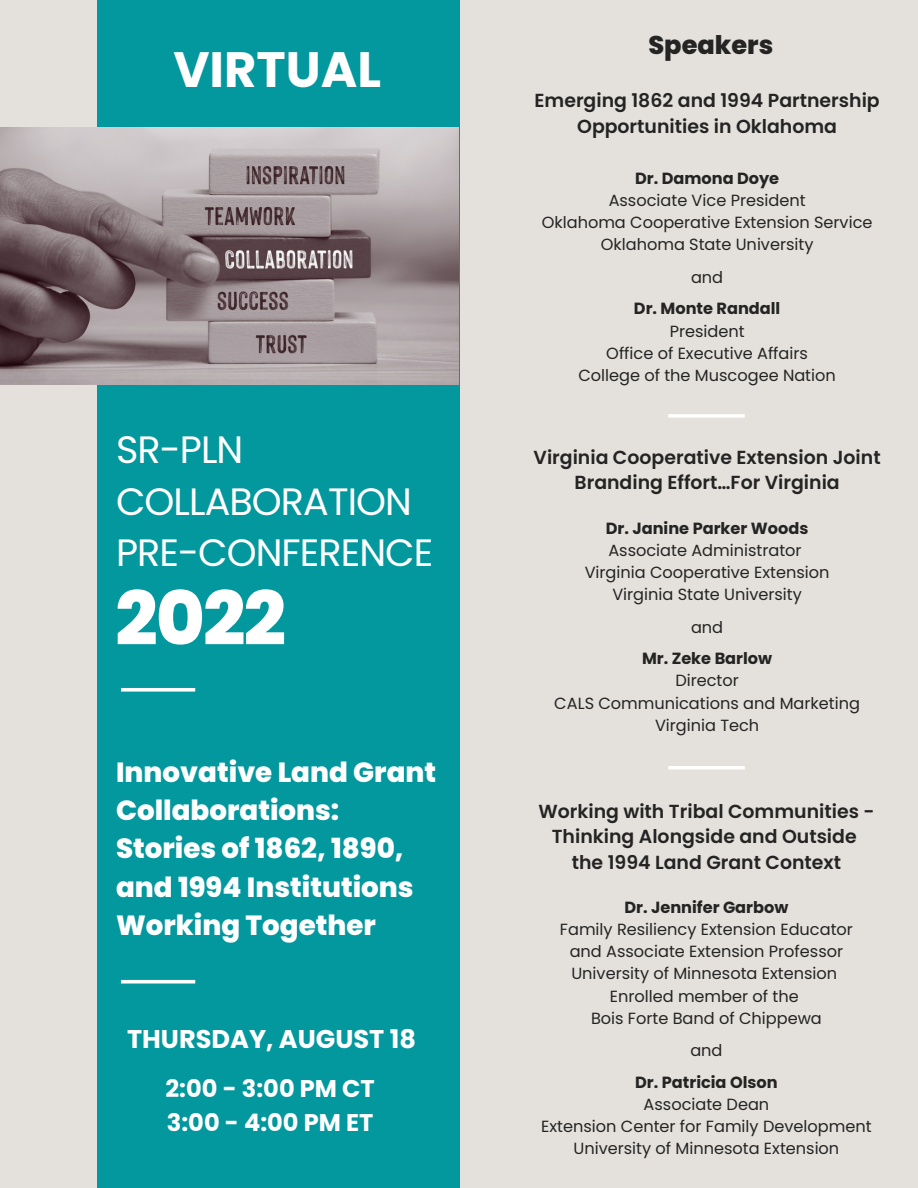
<style>
.page{position:relative;width:918px;height:1188px;background:#e4e1dc}
.page>*{position:absolute;margin:0;border:0;box-sizing:border-box;transform-origin:0 0}
.t1{font:800 74.55px "Poppins";color:#fff}
.t2{font:700 49.65px "Poppins";color:#fff}
.t3{font:38.1px/51.8px "Poppins";letter-spacing:-.025em;color:#fff}
.t4{font:800 27.75px/38.2px "Poppins";color:#fff}
.t5{font:700 25.65px "Poppins";color:#fff}
.t6{font:800 25.65px "Poppins";color:#242424}
.t7{font:700 24.15px/33.8px "Poppins";color:#fff}
.t8{font:600 18.9px/25.7px "Poppins";color:#242424;text-align:center}
.t9{font:16.2px/22.2px "Poppins";color:#242424;text-align:center}
.t10{font:700 16.2px "Poppins";color:#242424}
</style>
<div class="page">
<div style="left:97px;top:0;width:362px;height:1188px;background:#03989e"></div>
<img style="left:0;top:127px;width:459px;height:258px">
<svg style="left:121px;top:688px;width:74px;height:4px"></svg>
<hr style="left:668px;top:414px;width:77px;height:4px;background:#fff">
<hr style="left:668px;top:766px;width:77px;height:3px;background:#fff">
<hr style="left:121px;top:980px;width:74px;height:3px;background:#fff">
<h2 class="t2" style="left:173px;top:35px;width:209px">VIRTUAL</h2>
<h3 class="t3" style="left:116px;top:424px;width:319px">SR-PLN<br>COLLABORATION<br>PRE-CONFERENCE</h3>
<h1 class="t1" style="left:115px;top:567px;width:172px">2022</h1>
<h3 class="t4" style="left:116px;top:753px;width:322px">Innovative Land Grant<br>Collaborations:<br>Stories of 1862, 1890, and 1994 Institutions<br>Working Together</h3>
<h3 class="t5" style="left:127px;top:1021px;width:291px">THURSDAY, AUGUST 18</h3>
<h3 class="t7" style="left:165px;top:1072px;width:211px">2:00 - 3:00 PM CT<br>3:00 - 4:00 PM ET</h3>
<h3 class="t6" style="left:648px;top:27px;width:126px">Speakers</h3>
<p class="t8" style="left:535px;top:87px;width:347px">Emerging 1862 and 1994 Partnership<br>Opportunities in Oklahoma</p>
<p class="t10" style="left:635px;top:167px;width:146px">Dr. Damona Doye</p>
<p class="t9" style="left:542px;top:189px;width:332px">Associate Vice President<br>Oklahoma Cooperative Extension Service<br>Oklahoma State University</p>
<p class="t9" style="left:691px;top:266px;width:34px">and</p>
<p class="t10" style="left:634px;top:297px;width:148px">Dr. Monte Randall</p>
<p class="t9" style="left:578px;top:320px;width:259px">President<br>Office of Executive Affairs<br>College of the Muscogee Nation</p>
<p class="t8" style="left:534px;top:444px;width:349px">Virginia Cooperative Extension Joint<br>Branding Effort…For Virginia</p>
<p class="t10" style="left:606px;top:517px;width:204px">Dr. Janine Parker Woods</p>
<p class="t9" style="left:585px;top:539px;width:246px">Associate Administrator<br>Virginia Cooperative Extension<br>Virginia State University</p>
<p class="t9" style="left:691px;top:616px;width:34px">and</p>
<p class="t10" style="left:642px;top:647px;width:132px">Mr. Zeke Barlow</p>
<p class="t9" style="left:554px;top:670px;width:307px">Director<br>CALS Communications and Marketing<br>Virginia Tech</p>
<p class="t8" style="left:538px;top:798px;width:338px">Working with Tribal Communities -<br>Thinking Alongside and Outside the 1994 Land Grant Context</p>
<p class="t10" style="left:624px;top:896px;width:166px">Dr. Jennifer Garbow</p>
<p class="t9" style="left:560px;top:918px;width:294px">Family Resiliency Extension Educator and Associate Extension Professor<br>University of Minnesota Extension<br>Enrolled member of the<br>Bois Forte Band of Chippewa</p>
<p class="t9" style="left:690px;top:1040px;width:34px">and</p>
<p class="t10" style="left:635px;top:1071px;width:144px">Dr. Patricia Olson</p>
<p class="t9" style="left:541px;top:1093px;width:332px">Associate Dean<br>Extension Center for Family Development<br>University of Minnesota Extension</p>
</div>
